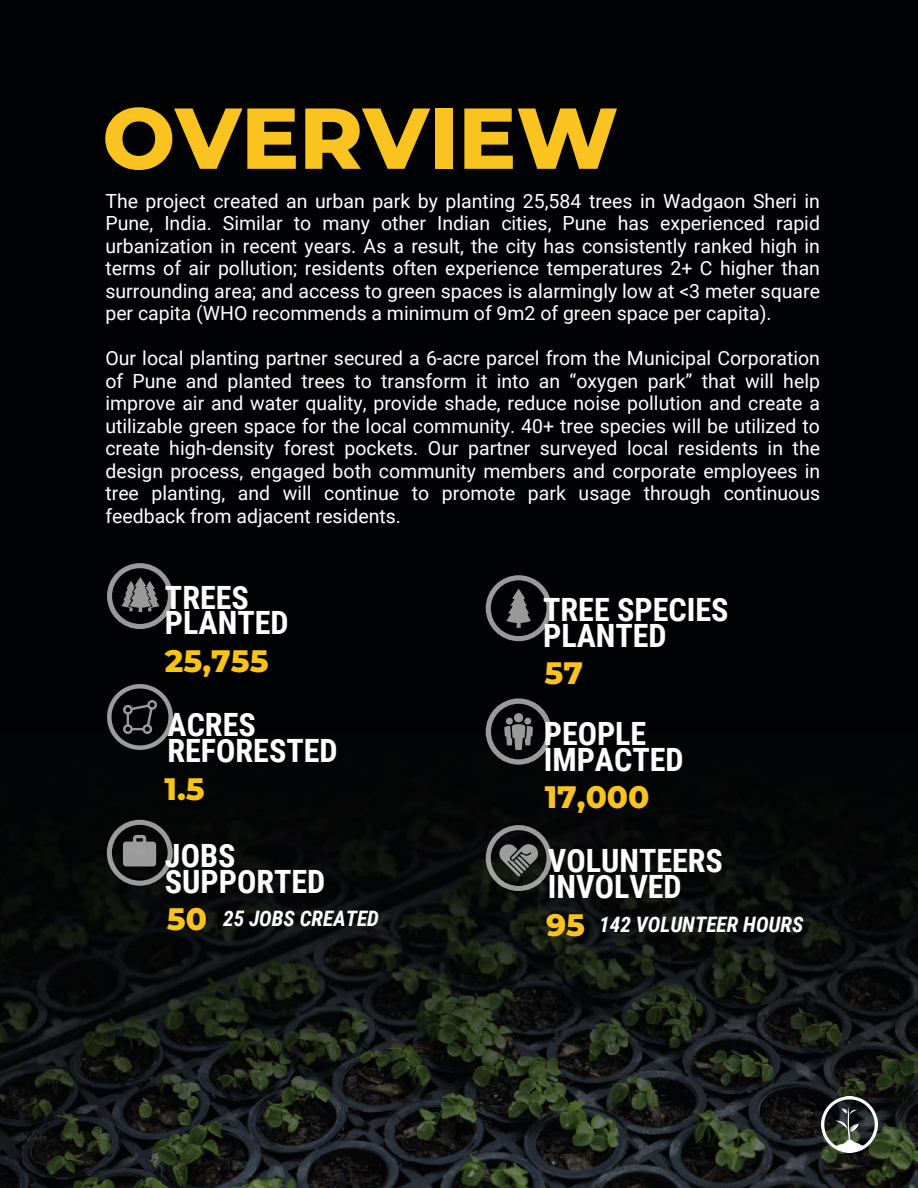
<style>
.page{position:relative;width:918px;height:1188px;background:#010203}
.page>*{position:absolute;margin:0;border:0;box-sizing:border-box;transform-origin:0 0}
.t1{font:800 86.25px "Montserrat";color:#fac31f}
.t2{font:700 32.1px/25.8px "Roboto Condensed";color:#fff}
.t3{font:800 31.05px "Montserrat";color:#fac31f}
.t4{font:800 31.05px "Montserrat";color:#fac315}
.t5{font:italic 700 21.3px "Roboto Condensed";color:#fff}
.t6{font:19.5px/22.5px "Roboto";color:#fff;text-align:justify}
</style>
<div class="page">
<img style="left:0;top:728px;width:918px;height:460px">
<img style="left:107px;top:685px;width:66px;height:65px">
<svg style="left:486px;top:698px;width:66px;height:67px"></svg>
<svg style="left:107px;top:820px;width:66px;height:66px"></svg>
<svg style="left:486px;top:825px;width:66px;height:66px"></svg>
<svg style="left:107px;top:563px;width:66px;height:66px"></svg>
<svg style="left:486px;top:575px;width:66px;height:66px"></svg>
<img style="left:822px;top:1096px;width:56px;height:56px">
<p class="t1" style="left:102px;top:85px;width:518px">OVERVIEW</p>
<p class="t6" style="left:105px;top:190px;width:716px">The project created an urban park by planting 25,584 trees in Wadgaon Sheri in Pune, India. Similar to many other Indian cities, Pune has experienced rapid urbanization in recent years. As a result, the city has consistently ranked high in terms of air pollution; residents often experience temperatures 2+ C higher than surrounding area; and access to green spaces is alarmingly low at &lt;3 meter square per capita (WHO recommends a minimum of 9m2 of green space per capita).</p>
<p class="t6" style="left:105px;top:347px;width:716px">Our local planting partner secured a 6-acre parcel from the Municipal Corporation of Pune and planted trees to transform it into an “oxygen park” that will help improve air and water quality, provide shade, reduce noise pollution and create a utilizable green space for the local community. 40+ tree species will be utilized to create high-density forest pockets. Our partner surveyed local residents in the design process, engaged both community members and corporate employees in tree planting, and will continue to promote park usage through continuous feedback from adjacent residents.</p>
<p class="t2" style="left:165px;top:585px;width:85px">TREES</p>
<p class="t2" style="left:165px;top:611px;width:125px">PLANTED</p>
<p class="t4" style="left:165px;top:642px;width:105px">25,755</p>
<p class="t2" style="left:168px;top:712px;width:90px">ACRES</p>
<p class="t2" style="left:168px;top:738px;width:172px">REFORESTED</p>
<p class="t4" style="left:165px;top:770px;width:42px">1.5</p>
<p class="t2" style="left:543px;top:597px;width:187px">TREE SPECIES<br>PLANTED</p>
<p class="t3" style="left:545px;top:654px;width:40px">57</p>
<p class="t2" style="left:544px;top:721px;width:104px">PEOPLE</p>
<p class="t2" style="left:544px;top:747px;width:141px">IMPACTED</p>
<p class="t3" style="left:545px;top:778px;width:106px">17,000</p>
<p class="t2" style="left:165px;top:843px;width:162px">JOBS<br>SUPPORTED</p>
<p class="t3" style="left:167px;top:900px;width:42px">50</p>
<p class="t2" style="left:548px;top:848px;width:177px">VOLUNTEERS<br>INVOLVED</p>
<p class="t3" style="left:546px;top:905px;width:41px">95</p>
<p class="t5" style="left:223px;top:906px;width:157px">25 JOBS CREATED</p>
<p class="t5" style="left:599px;top:912px;width:205px">142 VOLUNTEER HOURS</p>
</div>
